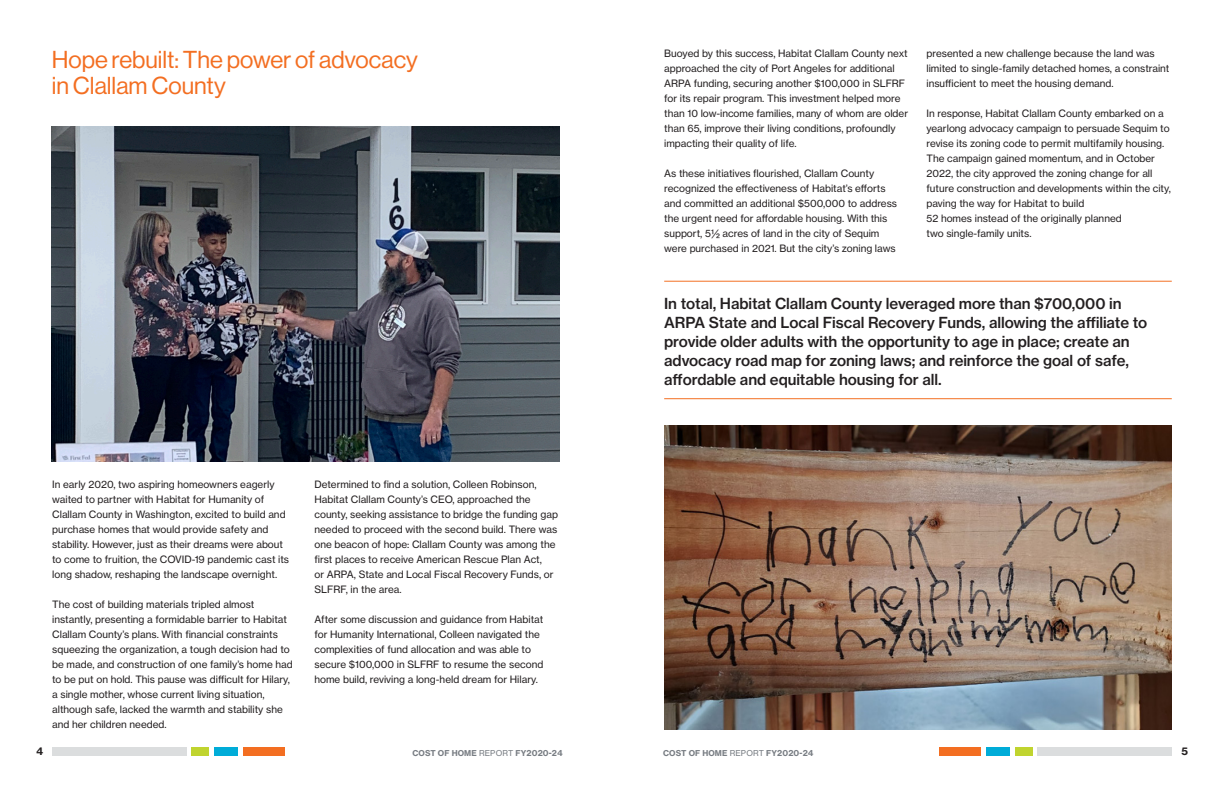
<style>
.page{position:relative;width:1224px;height:792px;background:#fff}
.page>*{position:absolute;margin:0;border:0;box-sizing:border-box;transform-origin:0 0}
.SUBHEADERS{font:24px/26px "N Haas Grotesk DS Pro 55 Rg";color:#f36e21}
.IN_PARA_CALL_OUT_TEXT{font:15px/19px "N Haas Grotesk TX Pro 65 Md";letter-spacing:-.005em;color:#231f20}
.t1{font:10.5px "N Haas Grotesk TX Pro 75 Bd";color:#231f20}
.BODY_COPY{font:10px/15px "N Haas Grotesk TX Pro 55 Rg";color:#231f20}
.t2{font:8px "N Haas Grotesk TX Pro 75 Bd";letter-spacing:.015em;color:#787d83}
.s1{font-family:"N Haas Grotesk TX Pro 55 Rg"}
</style>
<div class="page">
<div style="left:214px;top:747px;width:24px;height:9px;background:#00acd8"></div>
<div style="left:243px;top:747px;width:41px;height:9px;background:#f36e21"></div>
<div style="left:192px;top:747px;width:17px;height:9px;background:#c0d42f"></div>
<div style="left:52px;top:747px;width:134px;height:9px;background:#dbddde"></div>
<div style="left:986px;top:747px;width:24px;height:9px;background:#00acd8"></div>
<div style="left:940px;top:747px;width:41px;height:9px;background:#f36e21"></div>
<div style="left:1015px;top:747px;width:17px;height:9px;background:#c0d42f"></div>
<div style="left:1038px;top:747px;width:134px;height:9px;background:#dbddde"></div>
<img style="left:52px;top:126px;width:508px;height:336px">
<img style="left:664px;top:426px;width:508px;height:304px">
<hr style="left:664px;top:281px;width:508px;height:1px;background:#f37124">
<hr style="left:664px;top:398px;width:508px;height:1px;background:#f36e21">
<p class="SUBHEADERS" style="left:52px;top:46px;width:367px">Hope rebuilt: The power of advocacy in Clallam County</p>
<p class="BODY_COPY" style="left:52px;top:477px;width:238px">In early 2020, two aspiring homeowners eagerly waited to partner with Habitat for Humanity of Clallam County in Washington, excited to build and purchase homes that would provide safety and stability. However, just as their dreams were about to come to fruition, the COVID-19 pandemic cast its long shadow, reshaping the landscape overnight.</p>
<p class="BODY_COPY" style="left:52px;top:597px;width:242px">The cost of building materials tripled almost instantly, presenting a formidable barrier to Habitat Clallam County’s plans. With financial constraints squeezing the organization, a tough decision had to be made, and construction of one family’s home had to be put on hold. This pause was difficult for Hilary, a single mother, whose current living situation, although safe, lacked the warmth and stability she and her children needed.</p>
<p class="BODY_COPY" style="left:314px;top:477px;width:245px">Determined to find a solution, Colleen Robinson, Habitat Clallam County’s CEO, approached the county, seeking assistance to bridge the funding gap needed to proceed with the second build. There was one beacon of hope: Clallam County was among the first places to receive American Rescue Plan Act,<br>or ARPA, State and Local Fiscal Recovery Funds, or SLFRF, in the area.</p>
<p class="BODY_COPY" style="left:314px;top:612px;width:230px">After some discussion and guidance from Habitat for Humanity International, Colleen navigated the complexities of fund allocation and was able to secure $100,000 in SLFRF to resume the second home build, reviving a long-held dream for Hilary.</p>
<p class="BODY_COPY" style="left:664px;top:46px;width:245px">Buoyed by this success, Habitat Clallam County next approached the city of Port Angeles for additional ARPA funding, securing another $100,000 in SLFRF for its repair program. This investment helped more than 10 low-income families, many of whom are older than 65, improve their living conditions, profoundly impacting their quality of life.</p>
<p class="BODY_COPY" style="left:664px;top:166px;width:234px">As these initiatives flourished, Clallam County recognized the effectiveness of Habitat’s efforts and committed an additional $500,000 to address the urgent need for affordable housing. With this support, 5½ acres of land in the city of Sequim were purchased in 2021. But the city’s zoning laws</p>
<p class="BODY_COPY" style="left:926px;top:46px;width:244px">presented a new challenge because the land was limited to single-family detached homes, a constraint insufficient to meet the housing demand.</p>
<p class="BODY_COPY" style="left:926px;top:106px;width:246px">In response, Habitat Clallam County embarked on a yearlong advocacy campaign to persuade Sequim to revise its zoning code to permit multifamily housing.<br>The campaign gained momentum, and in October 2022, the city approved the zoning change for all future construction and developments within the city, paving the way for Habitat to build<br>52 homes instead of the originally planned<br>two single-family units.</p>
<p class="IN_PARA_CALL_OUT_TEXT" style="left:664px;top:294px;width:485px">In total, Habitat Clallam County leveraged more than $700,000 in ARPA State and Local Fiscal Recovery Funds, allowing the affiliate to provide older adults with the opportunity to age in place; create an advocacy road map for zoning laws; and reinforce the goal of safe, affordable and equitable housing for all.</p>
<p class="t1" style="left:36px;top:745px;width:8px">4</p>
<p class="t2" style="left:412px;top:748px;width:152px">COST OF HOME <span class="s1">REPORT</span> FY2020-24</p>
<p class="t2" style="left:663px;top:748px;width:152px">COST OF HOME <span class="s1">REPORT</span> FY2020-24</p>
<p class="t1" style="left:1181px;top:745px;width:8px">5</p>
</div>
